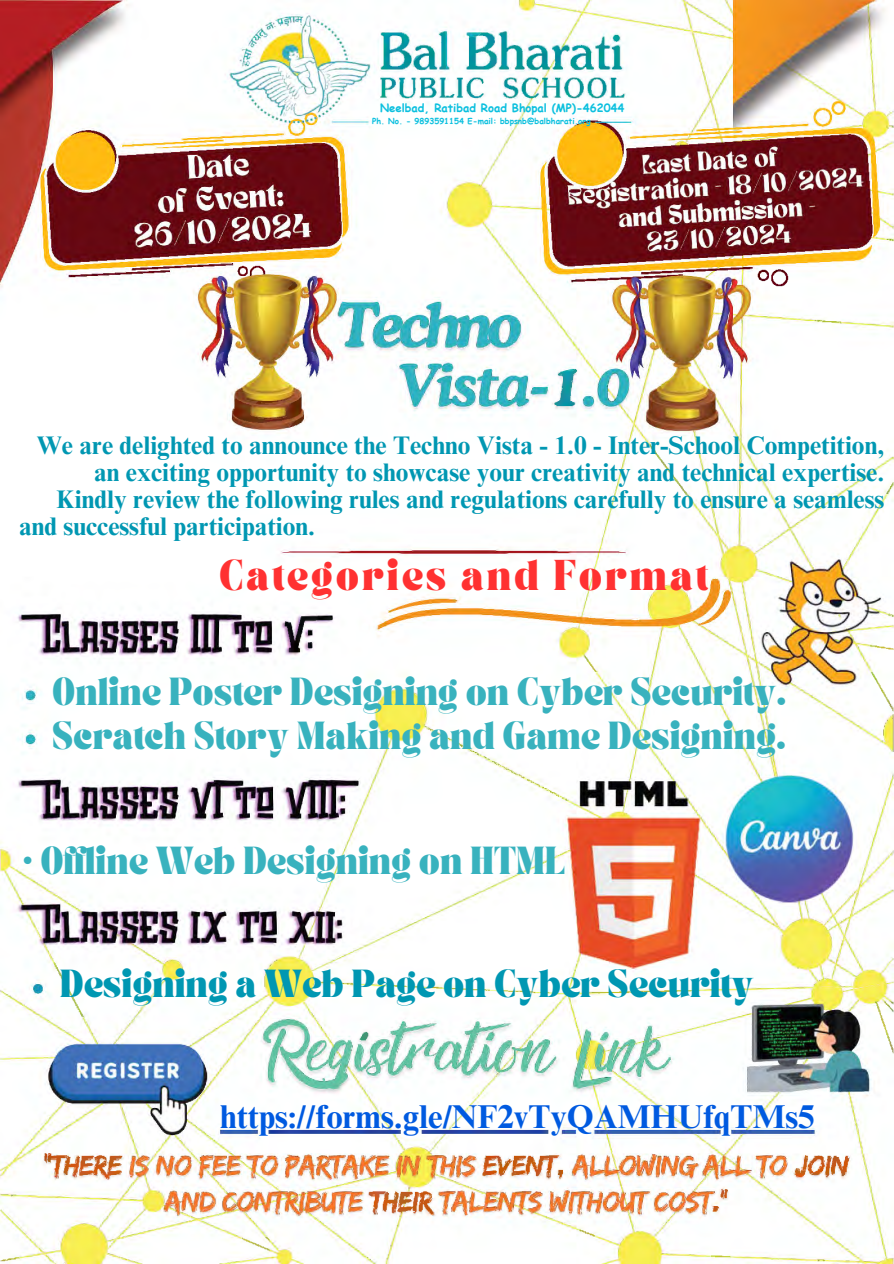
<style>
.page{position:relative;width:894px;height:1264px;background:#fff}
.page>*{position:absolute;margin:0;border:0;box-sizing:border-box;transform-origin:0 0}
.t1{font:700 33px "Times NRMT Pro";color:#005ae0}
.t2{font:700 26.4px "TANASHFORD";letter-spacing:.11em;color:#ff3131}
.t3{font:700 25.35px/27px "Times NRMT Pro";color:#0097b2;text-align:right}
.t4{font:700 24px/43.8px "TANASHFORD";color:#38b2be}
.t5{font:700 24px "TANASHFORD";color:#0097b2}
.t6{font:700 11.25px "Comic Sans MS";color:#0cc0df}
.t7{font:700 8.1px "Comic Sans MS";color:#0cc0df}
</style>
<div class="page">
<img style="left:0;top:1px;width:893px;height:1262px">
<p class="t6" style="left:380px;top:100px;width:246px">Neelbad, Ratibad Road Bhopal (MP)-462044</p>
<p class="t7" style="left:372px;top:115px;width:220px">Ph. No. - 9893591154 E-mail: bbpsnb@balbharati.org</p>
<p class="t3" style="left:37px;top:434px;width:848px">We are delighted to announce the Techno Vista - 1.0 - Inter-School Competition, an exciting opportunity to showcase your creativity and technical expertise.<br>Kindly review the following rules and regulations carefully to ensure a seamless</p>
<p class="t3" style="left:19px;top:515px;width:297px">and successful participation.</p>
<h2 class="t2" style="left:219px;top:558px;width:489px">Categories and Format</h2>
<p class="t4" style="left:52px;top:673px;width:735px">Online Poster Designing on Cyber Security.<br>Scratch Story Making and Game Designing.</p>
<h2 class="t4" style="left:23px;top:842px;width:543px">· Offline Web Designing on HTML</h2>
<p class="t5" style="left:60px;top:968px;width:695px">Designing a Web Page on Cyber Security</p>
<h1 class="t1" style="left:220px;top:1104px;width:595px">https://forms.gle/NF2vTyQAMHUfqTMs5</h1>
</div>
